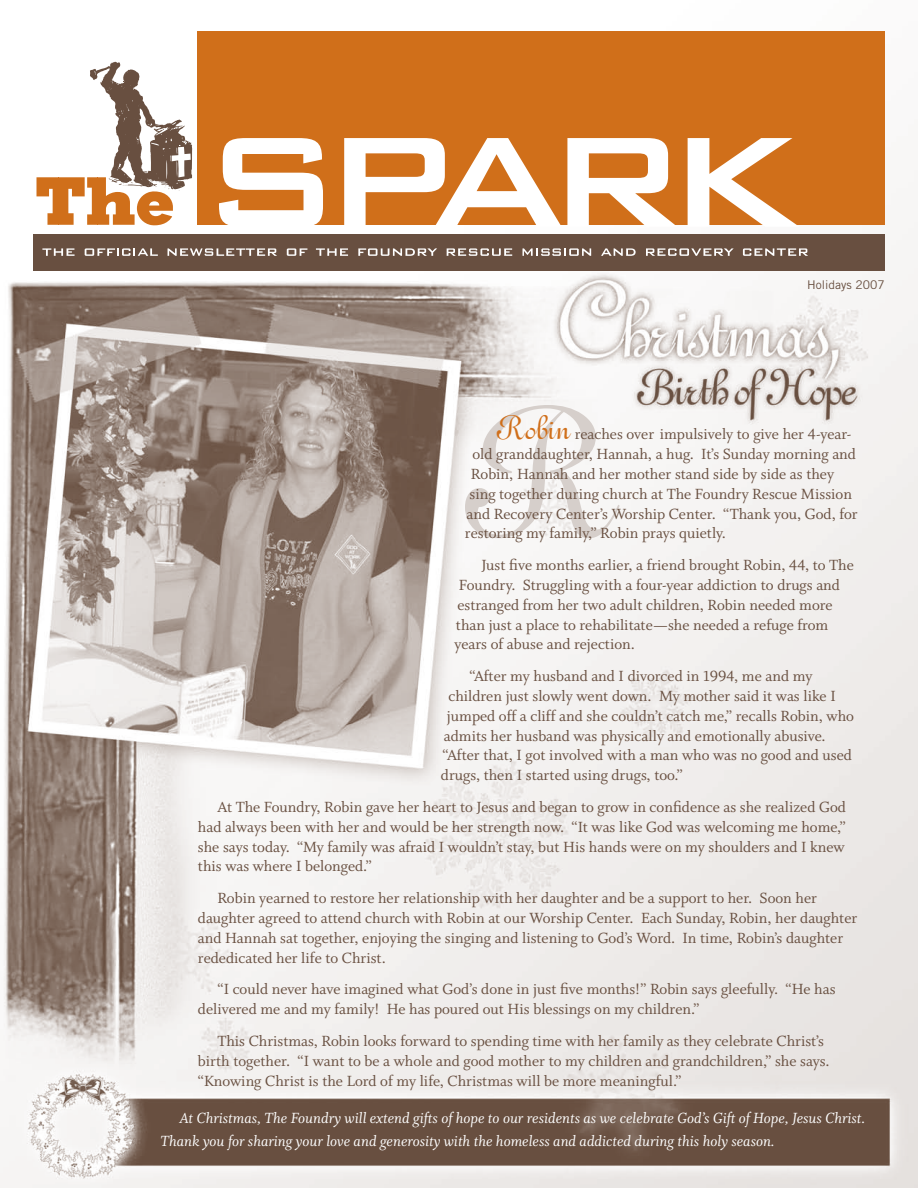
<style>
.page{position:relative;width:918px;height:1188px;background:#fff}
.page>*{position:absolute;margin:0;border:0;box-sizing:border-box;transform-origin:0 0}
.t1{font:37.5px "Gando BT";color:#d06f1a}
.t2{font:16.5px/19.8px "Whitman Roman LF";color:#684f40}
.t3{font:16.5px/22.5px "Whitman Italic LF";color:#fff}
.t4{font:12px "Trade Gothic";color:#684f40}
</style>
<div class="page">
<img style="left:0;top:31px;width:918px;height:1157px">
<div style="left:197px;top:31px;width:687px;height:194px;background:#d06f1a"></div>
<svg style="left:219px;top:138px;width:104px;height:89px"></svg>
<svg style="left:344px;top:138px;width:333px;height:89px"></svg>
<svg style="left:688px;top:138px;width:111px;height:89px"></svg>
<div style="left:33px;top:234px;width:851px;height:36px;background:#684f40"></div>
<svg style="left:42px;top:248px;width:33px;height:8px"></svg>
<svg style="left:85px;top:248px;width:73px;height:8px"></svg>
<svg style="left:168px;top:248px;width:109px;height:8px"></svg>
<svg style="left:287px;top:248px;width:20px;height:8px"></svg>
<svg style="left:316px;top:248px;width:32px;height:8px"></svg>
<svg style="left:358px;top:248px;width:79px;height:8px"></svg>
<svg style="left:447px;top:248px;width:65px;height:8px"></svg>
<svg style="left:523px;top:248px;width:68px;height:8px"></svg>
<svg style="left:601px;top:248px;width:35px;height:8px"></svg>
<svg style="left:646px;top:248px;width:88px;height:8px"></svg>
<svg style="left:743px;top:248px;width:65px;height:8px"></svg>
<svg style="left:37px;top:62px;width:156px;height:163px"></svg>
<svg style="left:465px;top:405px;width:155px;height:133px"></svg>
<p class="t4" style="left:807px;top:278px;width:79px">Holidays 2007</p>
<h1 class="t1" style="left:495px;top:406px;width:78px">Robin</h1>
<p class="t2" style="left:575px;top:425px;width:278px">reaches over impulsively to give her 4-year-</p>
<p class="t2" style="left:472px;top:445px;width:385px">old granddaughter, Hannah, a hug. It’s Sunday morning and</p>
<p class="t2" style="left:471px;top:464px;width:365px">Robin, Hannah and her mother stand side by side as they</p>
<p class="t2" style="left:469px;top:484px;width:384px">sing together during church at The Foundry Rescue Mission</p>
<p class="t2" style="left:466px;top:504px;width:393px">and Recovery Center’s Worship Center. “Thank you, God, for</p>
<p class="t2" style="left:465px;top:524px;width:263px">restoring my family,” Robin prays quietly.</p>
<p class="t2" style="left:454px;top:556px;width:401px;text-indent:27px">Just five months earlier, a friend brought Robin, 44, to The Foundry. Struggling with a four-year addiction to drugs and estranged from her two adult children, Robin needed more than just a place to rehabilitate—she needed a refuge from years of abuse and rejection.</p>
<p class="t2" style="left:469px;top:667px;width:345px">“After my husband and I divorced in 1994, me and my</p>
<p class="t2" style="left:448px;top:686px;width:389px">children just slowly went down. My mother said it was like I</p>
<p class="t2" style="left:447px;top:706px;width:409px">jumped off a cliff and she couldn’t catch me,” recalls Robin, who</p>
<p class="t2" style="left:444px;top:726px;width:383px">admits her husband was physically and emotionally abusive.</p>
<p class="t2" style="left:442px;top:746px;width:411px">“After that, I got involved with a man who was no good and used</p>
<p class="t2" style="left:441px;top:766px;width:243px">drugs, then I started using drugs, too.”</p>
<p class="t2" style="left:198px;top:797px;width:649px;text-align:justify;text-indent:19px">At The Foundry, Robin gave her heart to Jesus and began to grow in confidence as she realized God had always been with her and would be her strength now. “It was like God was welcoming me home,” she says today. “My family was afraid I wouldn’t stay, but His hands were on my shoulders and I knew this was where I belonged.”</p>
<p class="t2" style="left:198px;top:889px;width:661px;text-indent:19px">Robin yearned to restore her relationship with her daughter and be a support to her. Soon her daughter agreed to attend church with Robin at our Worship Center. Each Sunday, Robin, her daughter and Hannah sat together, enjoying the singing and listening to God’s Word. In time, Robin’s daughter rededicated her life to Christ.</p>
<p class="t2" style="left:198px;top:980px;width:639px;text-indent:19px">“I could never have imagined what God’s done in just five months!” Robin says gleefully. “He has delivered me and my family! He has poured out His blessings on my children.”</p>
<p class="t2" style="left:198px;top:1031px;width:633px;text-indent:19px">This Christmas, Robin looks forward to spending time with her family as they celebrate Christ’s birth together. “I want to be a whole and good mother to my children and grandchildren,” she says. “Knowing Christ is the Lord of my life, Christmas will be more meaningful.”</p>
<p class="t3" style="left:160px;top:1108px;width:706px;text-indent:19px">At Christmas, The Foundry will extend gifts of hope to our residents as we celebrate God’s Gift of Hope, Jesus Christ.<br>Thank you for sharing your love and generosity with the homeless and addicted during this holy season.</p>
</div>
